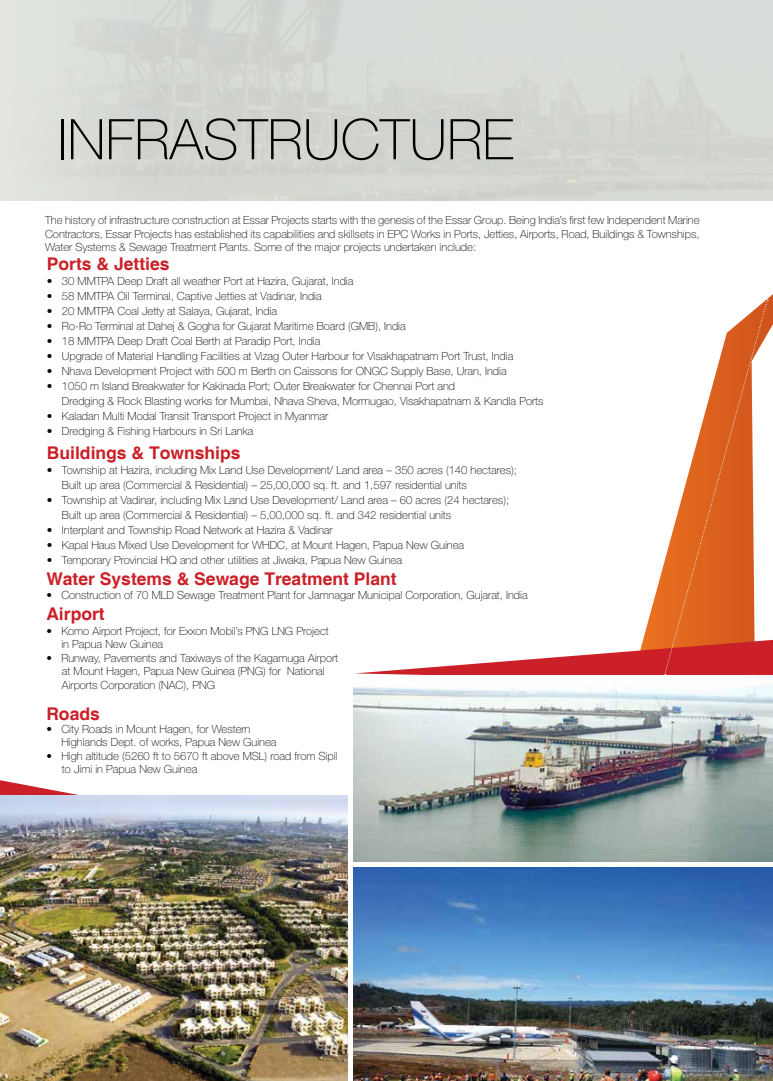
<style>
.page{position:relative;width:773px;height:1081px;background:#fff}
.page>*{position:absolute;margin:0;border:0;box-sizing:border-box;transform-origin:0 0}
.t1{font:100 56.12px "Helvetica Neue LT Std";color:#000}
.t2{font:700 17.5px "Helvetica";color:#cb2027}
.t3{font:100 11.25px/13.5px "Helvetica Neue LT Std";color:#000}
</style>
<div class="page">
<svg style="left:0;top:780px;width:78px;height:15px"></svg>
<svg style="left:643px;top:295px;width:129px;height:345px"></svg>
<img style="left:353px;top:867px;width:419px;height:214px">
<img style="left:0;top:795px;width:347px;height:286px">
<img style="left:353px;top:685px;width:419px;height:176px">
<svg style="left:664px;top:301px;width:103px;height:339px"></svg>
<svg style="left:355px;top:640px;width:417px;height:39px"></svg>
<h1 class="t1" style="left:58px;top:107px;width:457px">INFRASTRUCTURE</h1>
<p class="t3" style="left:45px;top:213px;width:656px;text-align:justify">The history of infrastructure construction at Essar Projects starts with the genesis of the Essar Group. Being India’s first few Independent Marine Contractors, Essar Projects has established its capabilities and skillsets in EPC Works in Ports, Jetties, Airports, Road, Buildings &amp; Townships, Water Systems &amp; Sewage Treatment Plants. Some of the major projects undertaken include:</p>
<h2 class="t2" style="left:47px;top:253px;width:124px">Ports &amp; Jetties</h2>
<p class="t3" style="left:47px;top:274px;width:308px">• 30 MMTPA Deep Draft all weather Port at Hazira, Gujarat, India</p>
<p class="t3" style="left:47px;top:289px;width:276px">• 58 MMTPA Oil Terminal, Captive Jetties at Vadinar, India</p>
<p class="t3" style="left:47px;top:304px;width:232px">• 20 MMTPA Coal Jetty at Salaya, Gujarat, India</p>
<p class="t3" style="left:47px;top:319px;width:360px">• Ro-Ro Terminal at Dahej &amp; Gogha for Gujarat Maritime Board (GMB), India</p>
<p class="t3" style="left:47px;top:334px;width:275px">• 18 MMTPA Deep Draft Coal Berth at Paradip Port, India</p>
<p class="t3" style="left:47px;top:349px;width:468px">• Upgrade of Material Handling Facilities at Vizag Outer Harbour for Visakhapatnam Port Trust, India</p>
<p class="t3" style="left:47px;top:364px;width:461px">• Nhava Development Project with 500 m Berth on Caissons for ONGC Supply Base, Uran, India</p>
<p class="t3" style="left:62px;top:378px;width:483px;line-height:15px;text-indent:-15px">• 1050 m Island Breakwater for Kakinada Port; Outer Breakwater for Chennai Port and<br>Dredging &amp; Rock Blasting works for Mumbai, Nhava Sheva, Mormugao, Visakhapatnam &amp; Kandla Ports</p>
<p class="t3" style="left:47px;top:409px;width:283px">• Kaladan Multi Modal Transit Transport Project in Myanmar</p>
<p class="t3" style="left:47px;top:424px;width:208px">• Dredging &amp; Fishing Harbours in Sri Lanka</p>
<h2 class="t2" style="left:47px;top:442px;width:195px">Buildings &amp; Townships</h2>
<p class="t3" style="left:62px;top:462px;width:456px;line-height:15px;text-indent:-15px">• Township at Hazira, including Mix Land Use Development/ Land area – 350 acres (140 hectares);<br>Built up area (Commercial &amp; Residential) – 25,00,000 sq. ft. and 1,597 residential units</p>
<p class="t3" style="left:62px;top:492px;width:448px;line-height:15px;text-indent:-15px">• Township at Vadinar, including Mix Land Use Development/ Land area – 60 acres (24 hectares);<br>Built up area (Commercial &amp; Residential) – 5,00,000 sq. ft. and 342 residential units</p>
<p class="t3" style="left:47px;top:523px;width:287px">• Interplant and Township Road Network at Hazira &amp; Vadinar</p>
<p class="t3" style="left:47px;top:538px;width:419px">• Kapal Haus Mixed Use Development for WHDC, at Mount Hagen, Papua New Guinea</p>
<p class="t3" style="left:47px;top:553px;width:356px">• Temporary Provincial HQ and other utilities at Jiwaka, Papua New Guinea</p>
<h2 class="t2" style="left:46px;top:568px;width:352px">Water Systems &amp; Sewage Treatment Plant</h2>
<p class="t3" style="left:46px;top:588px;width:483px">• Construction of 70 MLD Sewage Treatment Plant for Jamnagar Municipal Corporation, Gujarat, India</p>
<h2 class="t2" style="left:46px;top:603px;width:60px">Airport</h2>
<p class="t3" style="left:61px;top:624px;width:269px;text-indent:-15px">• Komo Airport Project, for Exxon Mobil’s PNG LNG Project in Papua New Guinea</p>
<p class="t3" style="left:62px;top:651px;width:277px;text-indent:-16px">• Runway, Pavements and Taxiways of the Kagamuga Airport at Mount Hagen, Papua New Guinea (PNG) for National<br>Airports Corporation (NAC), PNG</p>
<h2 class="t2" style="left:46px;top:703px;width:55px">Roads</h2>
<p class="t3" style="left:61px;top:722px;width:217px;text-indent:-15px">• City Roads in Mount Hagen, for Western<br>Highlands Dept. of works, Papua New Guinea</p>
<p class="t3" style="left:62px;top:749px;width:277px;text-indent:-16px">• High altitude (5260 ft to 5670 ft above MSL) road from Sipil to Jimi in Papua New Guinea</p>
</div>
